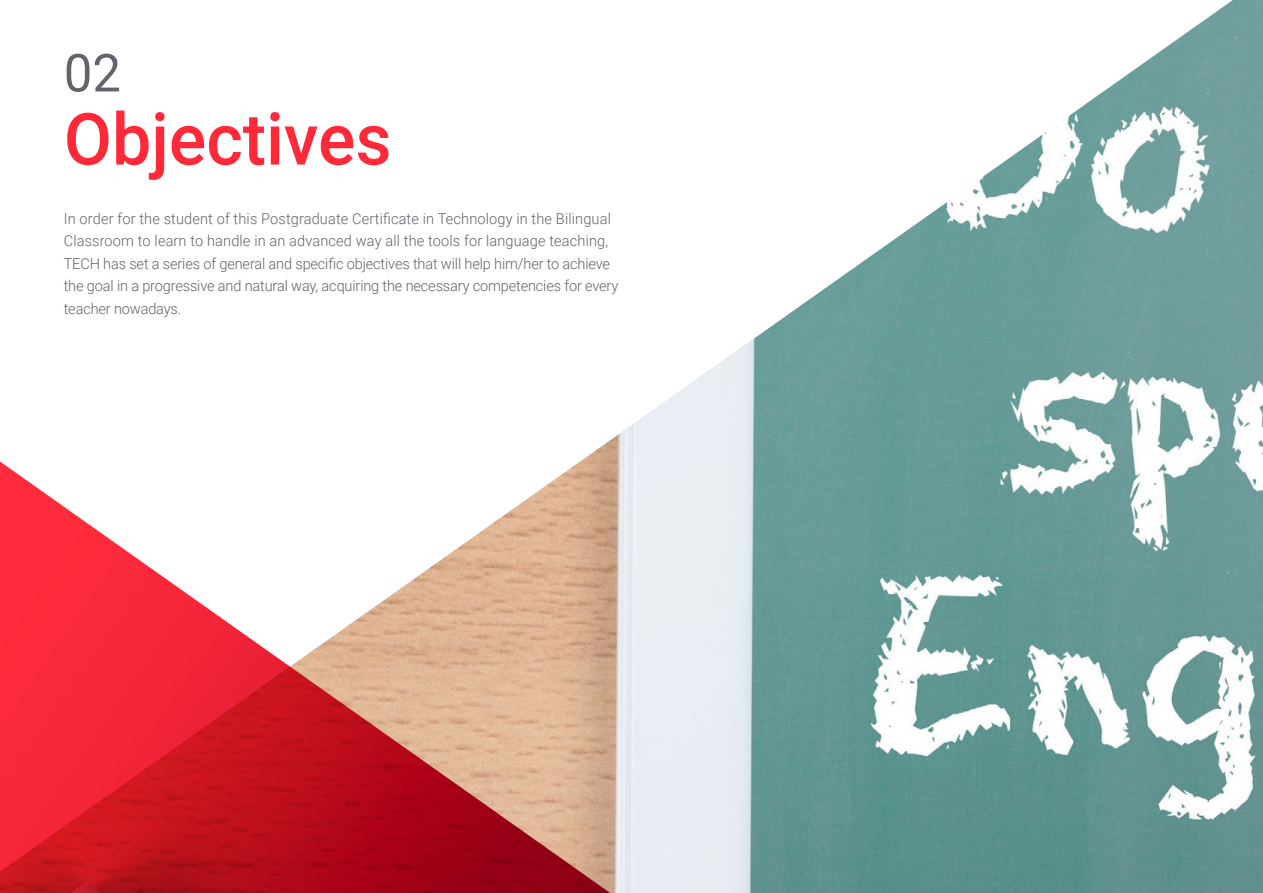
<style>
.page{position:relative;width:1263px;height:893px;background:#fff}
.page>*{position:absolute;margin:0;border:0;box-sizing:border-box;transform-origin:0 0}
.t1{font:500 72px "Roboto";color:#ff293a}
.t2{font:52.5px "Roboto";color:#61646a}
.t3{font:300 15px/22.5px "Roboto";letter-spacing:-.01em;color:#61646a}
</style>
<div class="page">
<img style="left:602px;top:0;width:661px;height:893px">
<svg style="left:0;top:446px;width:640px;height:447px"></svg>
<h2 class="t2" style="left:64px;top:36px;width:59px">02</h2>
<h1 class="t1" style="left:64px;top:89px;width:329px">Objectives</h1>
<p class="t3" style="left:64px;top:207px;width:556px">In order for the student of this Postgraduate Certificate in Technology in the Bilingual Classroom to learn to handle in an advanced way all the tools for language teaching, TECH has set a series of general and specific objectives that will help him/her to achieve the goal in a progressive and natural way, acquiring the necessary competencies for every teacher nowadays.</p>
</div>
